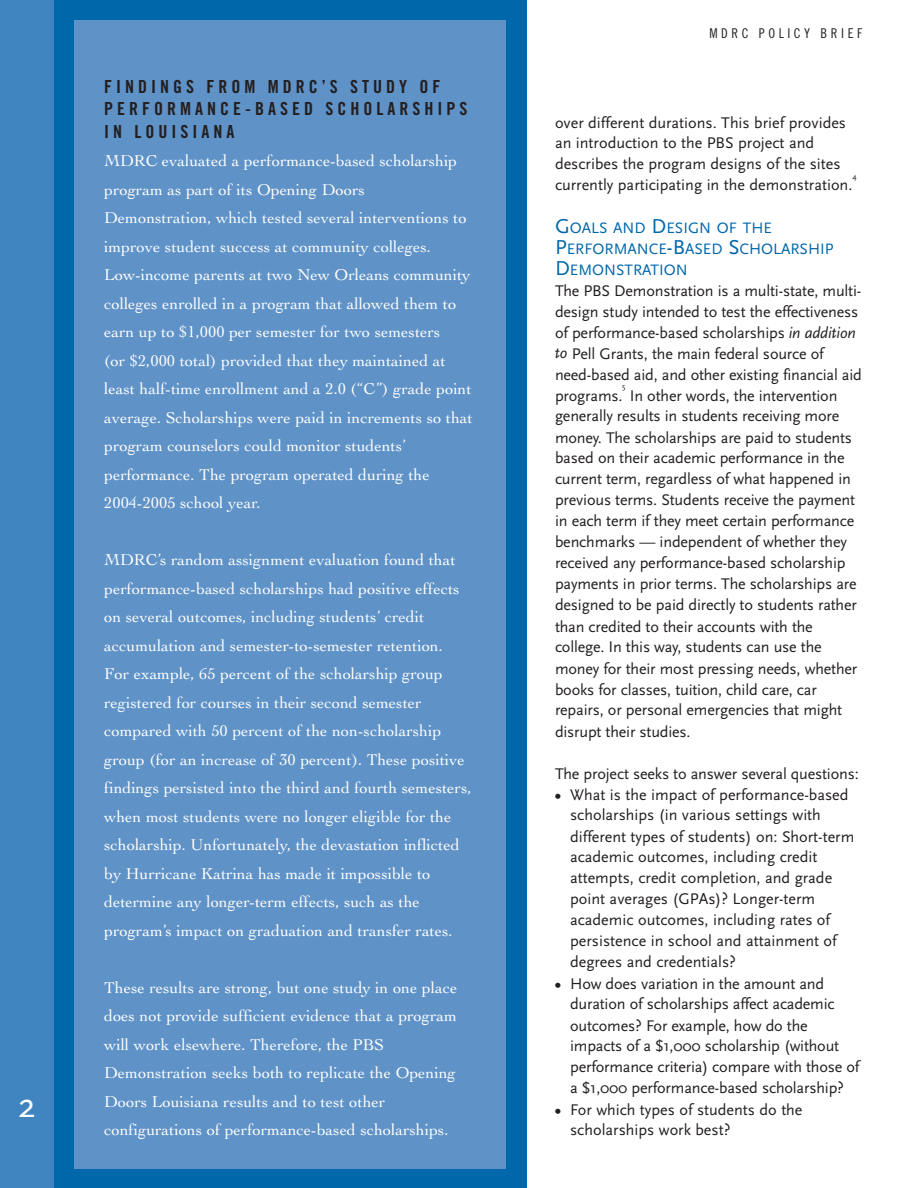
<style>
.page{position:relative;width:918px;height:1188px;background:#fff}
.page>*{position:absolute;margin:0;border:0;box-sizing:border-box;transform-origin:0 0}
.t1{font:36px "Scala Sans";color:#fff}
.t2{font:18px/22.5px "Trade Gothic Bold Cond Twenty";letter-spacing:.22em;color:#231f20}
.t3{font:16.5px/28.5px "Cochin";color:#fff}
.t4{font:16.2px/21px "Scala Sans";letter-spacing:-.01em;color:#231f20}
.t5{font:15.75px/21px "Scala Sans";color:#0067aa}
.t6{font:13.5px "Trade Gothic Cond Eighteen";letter-spacing:.26em;color:#231f20}
.t7{font:8.1px "Scala Sans";color:#231f20}
.s1{font-size:21px}
.s2{font-style:italic}
.s3{font-weight:700}
</style>
<div class="page">
<div style="left:0;top:0;width:54px;height:1188px;background:#4085bf"></div>
<div style="left:54px;top:0;width:472px;height:1188px;background:#0067aa"></div>
<div style="left:74px;top:20px;width:432px;height:1148px;background:#5f92c7"></div>
<h1 class="t1" style="left:18px;top:1084px;width:19px">2</h1>
<p class="t2" style="left:104px;top:76px;width:365px">FINDINGS FROM MDRC’S STUDY OF<br>PERFORMANCE-BASED SCHOLARSHIPS<br>IN LOUISIANA</p>
<p class="t3" style="left:104px;top:146px;width:370px">MDRC evaluated a performance-based scholarship program as part of its Opening Doors Demonstration, which tested several interventions to improve student success at community colleges.<br>Low-income parents at two New Orleans community colleges enrolled in a program that allowed them to earn up to $1,000 per semester for two semesters<br>(or $2,000 total) provided that they maintained at least half-time enrollment and a 2.0 (“C”) grade point average. Scholarships were paid in increments so that program counselors could monitor students’ performance. The program operated during the 2004-2005 school year.</p>
<p class="t3" style="left:104px;top:545px;width:369px">MDRC’s random assignment evaluation found that performance-based scholarships had positive effects on several outcomes, including students’ credit accumulation and semester-to-semester retention.<br>For example, 65 percent of the scholarship group registered for courses in their second semester compared with 50 percent of the non-scholarship group (for an increase of 30 percent). These positive findings persisted into the third and fourth semesters, when most students were no longer eligible for the scholarship. Unfortunately, the devastation inflicted by Hurricane Katrina has made it impossible to determine any longer-term effects, such as the program’s impact on graduation and transfer rates.</p>
<p class="t3" style="left:104px;top:973px;width:355px">These results are strong, but one study in one place does not provide sufficient evidence that a program will work elsewhere. Therefore, the PBS Demonstration seeks both to replicate the Opening Doors Louisiana results and to test other configurations of performance-based scholarships.</p>
<p class="t6" style="left:709px;top:28px;width:155px">MDRC POLICY BRIEF</p>
<p class="t4" style="left:555px;top:111px;width:299px">over different durations. This brief provides an introduction to the PBS project and describes the program designs of the sites currently participating in the demonstration.</p>
<p class="t7" style="left:852px;top:172px;width:6px">4</p>
<p class="t5" style="left:555px;top:217px;width:280px"><span class="s1">G</span>OALS AND <span class="s1">D</span>ESIGN OF THE<br><span class="s1">P</span>ERFORMANCE<span class="s1">-B</span>ASED <span class="s1">S</span>CHOLARSHIP<br><span class="s1">D</span>EMONSTRATION</p>
<p class="t4" style="left:555px;top:279px;width:308px">The PBS Demonstration is a multi-state, multi&shy;design study intended to test the effectiveness of performance-based scholarships <span class="s2">in addition to</span> Pell Grants, the main federal source of need-based aid, and other existing financial aid programs. In other words, the intervention</p>
<p class="t7" style="left:622px;top:382px;width:5px">5</p>
<p class="t4" style="left:555px;top:405px;width:304px">generally results in students receiving more money. The scholarships are paid to students based on their academic performance in the current term, regardless of what happened in previous terms. Students receive the payment in each term if they meet certain performance benchmarks — independent of whether they received any performance-based scholarship payments in prior terms. The scholarships are designed to be paid directly to students rather than credited to their accounts with the college. In this way, students can use the money for their most pressing needs, whether books for classes, tuition, child care, car repairs, or personal emergencies that might disrupt their studies.</p>
<p class="t4" style="left:555px;top:762px;width:305px">The project seeks to answer several questions:</p>
<p class="t4" style="left:570px;top:783px;width:286px;text-indent:-15px"><span class="s3">•</span> What is the impact of performance-based scholarships (in various settings with different types of students) on: Short-term academic outcomes, including credit attempts, credit completion, and grade point averages (GPAs)? Longer-term academic outcomes, including rates of persistence in school and attainment of degrees and credentials?</p>
<p class="t4" style="left:570px;top:972px;width:291px;text-indent:-15px"><span class="s3">•</span> How does variation in the amount and duration of scholarships affect academic outcomes? For example, how do the impacts of a $1,000 scholarship (without performance criteria) compare with those of a $1,000 performance-based scholarship?</p>
<p class="t4" style="left:570px;top:1098px;width:234px;text-indent:-15px"><span class="s3">•</span> For which types of students do the scholarships work best?</p>
</div>
